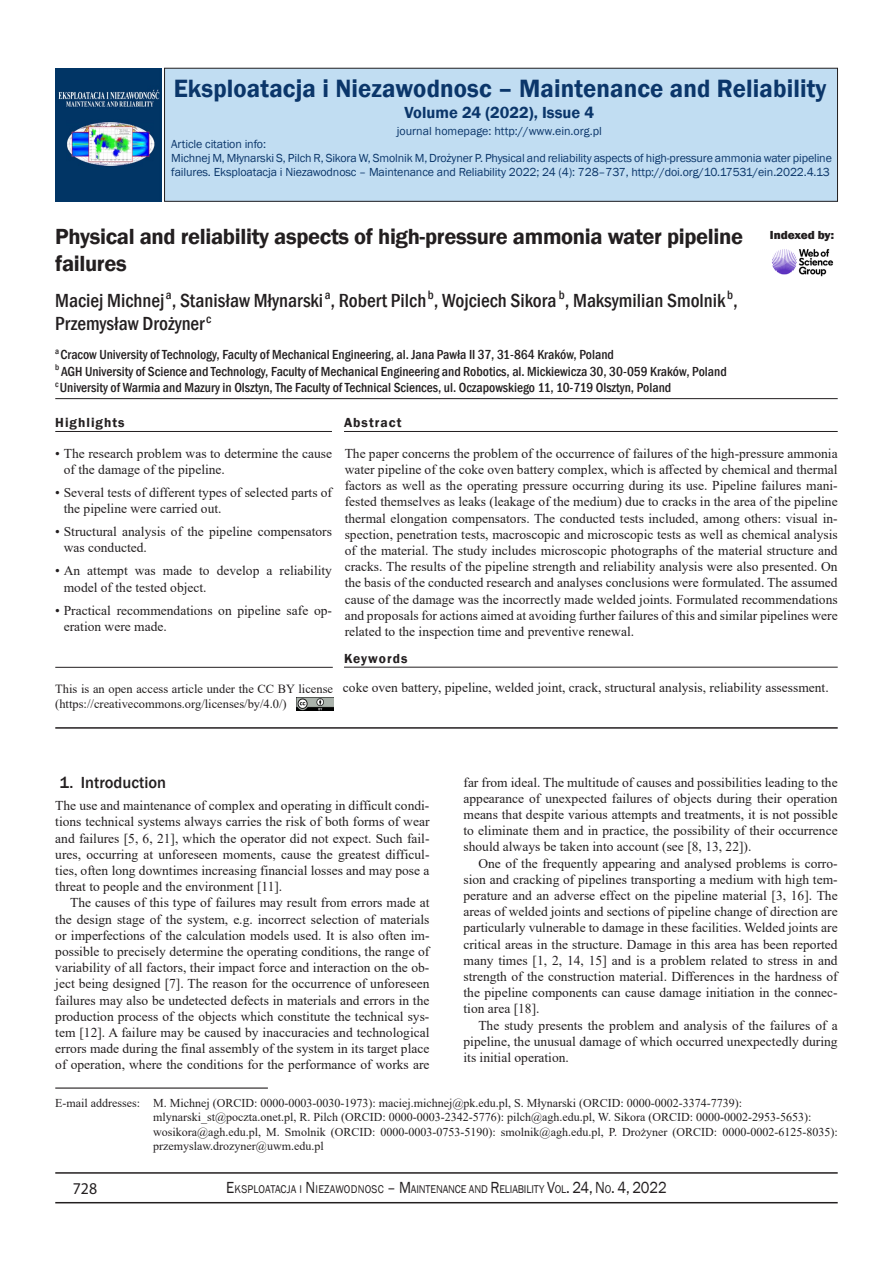
<style>
.page{position:relative;width:893px;height:1263px;background:#fff}
.page>*{position:absolute;margin:0;border:0;box-sizing:border-box;transform-origin:0 0}
.t1{font:600 25.8px "Franklin Gothic";letter-spacing:.005em;color:#0b366a;scale:.96 1}
.t2{font:600 22.5px/27px "Franklin Gothic";letter-spacing:-.015em;color:#231f20}
.t3{font:500 condensed 19.5px/23.4px "Franklin Gothic";color:#231f20}
.t4{font:600 16.5px "Franklin Gothic";color:#0b366a}
.t5{font:500 16.5px "Franklin Gothic";color:#231f20}
.t6{font:16.5px "Myriad Pro";color:#231f20;scale:.96 1}
.t7{font:13.5px/16.2px "Times New Roman";color:#231f20;text-align:justify}
.t8{font:500 condensed 13.5px/16.2px "Franklin Gothic";color:#231f20}
.t9{font:600 13.5px "Franklin Gothic";letter-spacing:.075em;color:#231f20}
.t10{font:12.45px/15px "Times New Roman";color:#231f20}
.t11{font:12px/14.4px "Times New Roman";color:#231f20}
.t12{font:12px/14.4px "Franklin Gothic";letter-spacing:-.01em;color:#0b366a}
.t13{font:800 12px "Franklin Gothic";letter-spacing:-.005em;color:#231f20}
.t14{font:11.55px "Franklin Gothic";letter-spacing:-.01em;color:#231f20;scale:.9 1}
.s1{font-size:16.5px}
</style>
<div class="page">
<hr style="left:55px;top:1172px;width:783px;height:2px;background:#231f20">
<hr style="left:55px;top:1202px;width:783px;height:1px;background:#231f20">
<hr style="left:55px;top:1087px;width:213px;height:2px;background:#231f20">
<div style="left:165px;top:68px;width:672px;height:133px;background:#c1ddf2"></div>
<div style="left:164px;top:68px;width:674px;height:133px;border:1px solid #231f20"></div>
<img style="left:55px;top:68px;width:106px;height:134px">
<img style="left:772px;top:249px;width:62px;height:28px">
<hr style="left:55px;top:431px;width:277px;height:1px;background:#231f20">
<hr style="left:344px;top:431px;width:494px;height:1px;background:#231f20">
<hr style="left:55px;top:398px;width:783px;height:1px;background:#231f20">
<hr style="left:55px;top:727px;width:783px;height:2px;background:#231f20">
<hr style="left:344px;top:667px;width:494px;height:1px;background:#231f20">
<hr style="left:55px;top:667px;width:278px;height:1px;background:#231f20">
<img style="left:296px;top:697px;width:37px;height:13px">
<h1 class="t1" style="left:174px;top:73px;width:682px">Eksploatacja i Niezawodnosc – Maintenance and Reliability</h1>
<p class="t4" style="left:405px;top:102px;width:191px">Volume 24 (2022), Issue 4</p>
<p class="t12" style="left:397px;top:124px;width:207px">journal homepage: http://www.ein.org.pl</p>
<p class="t12" style="left:171px;top:137px;width:96px">Article citation info:</p>
<p class="t12" style="left:171px;top:151px;width:662px">Michnej M, Młynarski S, Pilch R, Sikora W, Smolnik M, Drożyner P. Physical and reliability aspects of high-pressure ammonia water pipeline failures. Eksploatacja i Niezawodnosc – Maintenance and Reliability 2022; 24 (4): 728–737, http://doi.org/10.17531/ein.2022.4.13</p>
<h2 class="t2" style="left:55px;top:224px;width:689px">Physical and reliability aspects of high-pressure ammonia water pipeline failures</h2>
<h3 class="t3" style="left:55px;top:289px;width:684px">Maciej Michnej <sup>a</sup>, Stanisław Młynarski <sup>a</sup>, Robert Pilch <sup>b</sup>, Wojciech Sikora <sup>b</sup>, Maksymilian Smolnik <sup>b</sup>,<br>Przemysław Drożyner <sup>c</sup></h3>
<p class="t8" style="left:55px;top:347px;width:673px"><sup>a</sup>Cracow University of Technology, Faculty of Mechanical Engineering, al. Jana Pawła II 37, 31-864 Kraków, Poland<br><sup>b</sup> AGH University of Science and Technology, Faculty of Mechanical Engineering and Robotics, al. Mickiewicza 30, 30-059 Kraków, Poland <sup>c</sup>University of Warmia and Mazury in Olsztyn, The Faculty of Technical Sciences, ul. Oczapowskiego 11, 10-719 Olsztyn, Poland</p>
<p class="t13" style="left:770px;top:227px;width:66px">Indexed by:</p>
<p class="t9" style="left:55px;top:414px;width:71px">Highlights</p>
<p class="t9" style="left:344px;top:414px;width:59px">Abstract</p>
<p class="t7" style="left:64px;top:445px;width:270px;text-indent:-9px">• The research problem was to determine the cause of the damage of the pipeline.</p>
<p class="t7" style="left:64px;top:484px;width:270px;text-indent:-9px">• Several tests of different types of selected parts of the pipeline were carried out.</p>
<p class="t7" style="left:64px;top:523px;width:270px;text-indent:-9px">• Structural analysis of the pipeline compensators was conducted.</p>
<p class="t7" style="left:64px;top:562px;width:270px;text-indent:-9px">• An attempt was made to develop a reliability model of the tested object.</p>
<p class="t7" style="left:64px;top:602px;width:270px;text-indent:-9px">• Practical recommendations on pipeline safe op&shy;eration were made.</p>
<p class="t7" style="left:345px;top:445px;width:494px">The paper concerns the problem of the occurrence of failures of the high-pressure ammonia water pipeline of the coke oven battery complex, which is affected by chemical and thermal factors as well as the operating pressure occurring during its use. Pipeline failures mani&shy;fested themselves as leaks (leakage of the medium) due to cracks in the area of the pipeline thermal elongation compensators. The conducted tests included, among others: visual in&shy;spection, penetration tests, macroscopic and microscopic tests as well as chemical analysis of the material. The study includes microscopic photographs of the material structure and cracks. The results of the pipeline strength and reliability analysis were also presented. On the basis of the conducted research and analyses conclusions were formulated. The assumed cause of the damage was the incorrectly made welded joints. Formulated recommendations and proposals for actions aimed at avoiding further failures of this and similar pipelines were related to the inspection time and preventive renewal.</p>
<p class="t10" style="left:55px;top:680px;width:279px">This is an open access article under the CC BY license (https://creativecommons.org/licenses/by/4.0/)</p>
<p class="t9" style="left:344px;top:650px;width:65px">Keywords</p>
<p class="t7" style="left:343px;top:679px;width:487px">coke oven battery, pipeline, welded joint, crack, structural analysis, reliability assessment.</p>
<p class="t5" style="left:60px;top:772px;width:108px">1. Introduction</p>
<p class="t7" style="left:55px;top:797px;width:376px">The use and maintenance of complex and operating in difficult condi&shy;tions technical systems always carries the risk of both forms of wear and failures [5, 6, 21], which the operator did not expect. Such fail&shy;ures, occurring at unforeseen moments, cause the greatest difficul&shy;ties, often long downtimes increasing financial losses and may pose a threat to people and the environment [11].</p>
<p class="t7" style="left:55px;top:894px;width:376px;text-indent:15px">The causes of this type of failures may result from errors made at the design stage of the system, e.g. incorrect selection of materials or imperfections of the calculation models used. It is also often im&shy;possible to precisely determine the operating conditions, the range of variability of all factors, their impact force and interaction on the ob&shy;ject being designed [7]. The reason for the occurrence of unforeseen failures may also be undetected defects in materials and errors in the production process of the objects which constitute the technical sys&shy;tem [12]. A failure may be caused by inaccuracies and technological errors made during the final assembly of the system in its target place of operation, where the conditions for the performance of works are</p>
<p class="t7" style="left:463px;top:773px;width:376px">far from ideal. The multitude of causes and possibilities leading to the appearance of unexpected failures of objects during their operation means that despite various attempts and treatments, it is not possible to eliminate them and in practice, the possibility of their occurrence should always be taken into account (see [8, 13, 22]).</p>
<p class="t7" style="left:463px;top:854px;width:376px;text-indent:15px">One of the frequently appearing and analysed problems is corro&shy;sion and cracking of pipelines transporting a medium with high tem&shy;perature and an adverse effect on the pipeline material [3, 16]. The areas of welded joints and sections of pipeline change of direction are particularly vulnerable to damage in these facilities. Welded joints are critical areas in the structure. Damage in this area has been reported many times [1, 2, 14, 15] and is a problem related to stress in and strength of the construction material. Differences in the hardness of the pipeline components can cause damage initiation in the connec&shy;tion area [18].</p>
<p class="t7" style="left:463px;top:1016px;width:376px;text-indent:15px">The study presents the problem and analysis of the failures of a pipeline, the unusual damage of which occurred unexpectedly during its initial operation.</p>
<p class="t11" style="left:55px;top:1095px;width:86px">E-mail addresses:</p>
<p class="t11" style="left:153px;top:1095px;width:686px">M. Michnej (ORCID: 0000-0003-0030-1973): maciej.michnej@pk.edu.pl, S. Młynarski (ORCID: 0000-0002-3374-7739): mlynarski_st@poczta.onet.pl, R. Pilch (ORCID: 0000-0003-2342-5776): pilch@agh.edu.pl, W. Sikora (ORCID: 0000-0002-2953-5653): wosikora@agh.edu.pl, M. Smolnik (ORCID: 0000-0003-0753-5190): smolnik@agh.edu.pl, P. Drożyner (ORCID: 0000-0002-6125-8035): przemyslaw.drozyner@uwm.edu.pl</p>
<p class="t6" style="left:73px;top:1178px;width:27px">728</p>
<p class="t14" style="left:226px;top:1182px;width:491px"><span class="s1">E</span>KSPLOATACJA I <span class="s1">N</span>IEZAWODN OSC <span class="s1">– M</span>AINTENANCE AN D <span class="s1">R</span>ELIABILITY <span class="s1">V</span>OL<span class="s1">. 24, N</span>O<span class="s1">. 4, 2022</span></p>
</div>
